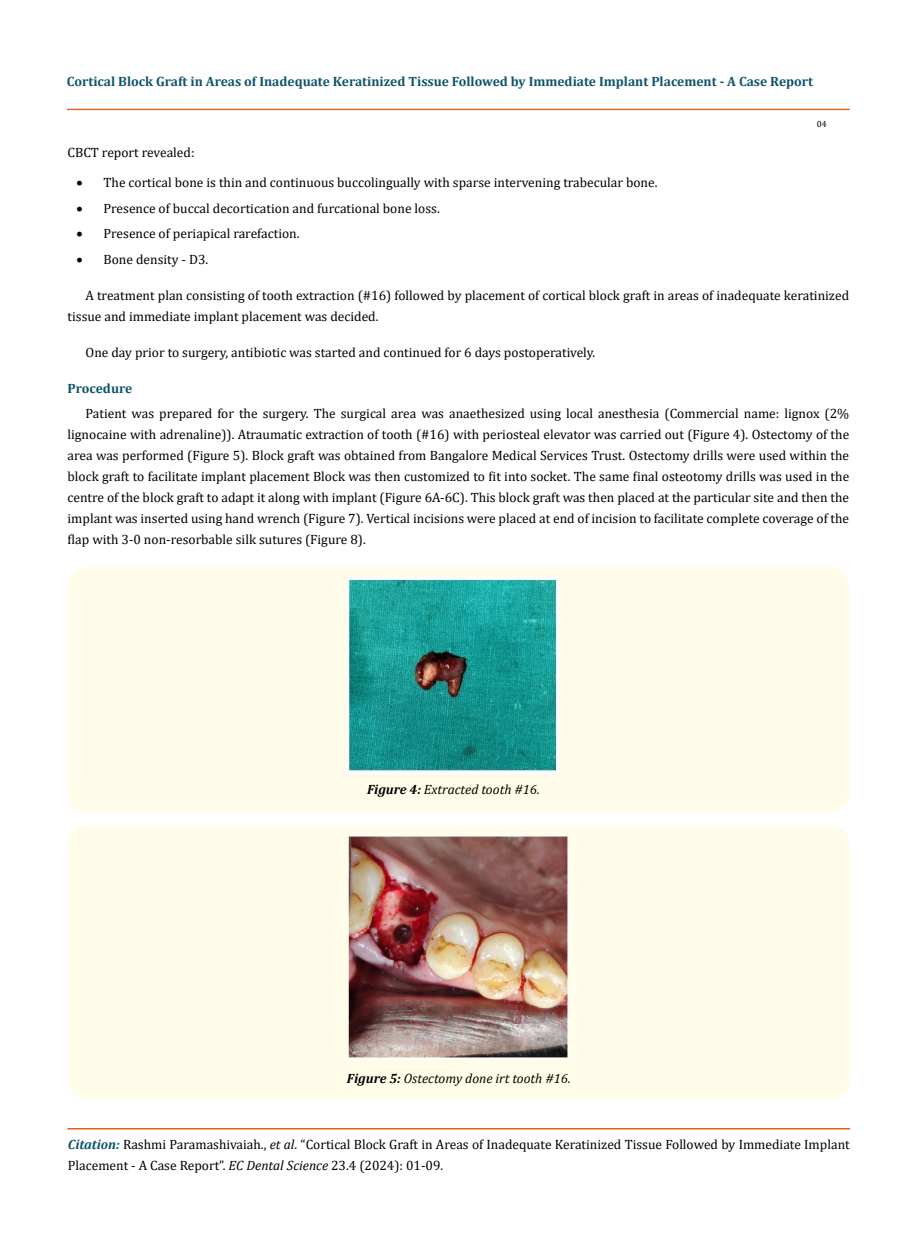
<style>
.page{position:relative;width:917px;height:1242px;background:#fff}
.page>*{position:absolute;margin:0;border:0;box-sizing:border-box;transform-origin:0 0}
.t1{font:13.5px/21px "Cambria";color:#000}
.t2{font:700 13.5px "Cambria";color:#0e546a}
.t3{font:italic 13.5px "Cambria";color:#000}
.t4{font:9px "Cambria";color:#000}
.s1{font-weight:700}
.s2{font-weight:700;font-style:italic;color:#0e546a}
.s3{font-style:italic}
</style>
<div class="page">
<div style="left:67px;top:109px;width:782px;height:1px;border:1px solid #e05d1a"></div>
<hr style="left:68px;top:1129px;width:781px;height:1px;background:#e05d1a">
<div style="left:68px;top:1128px;width:781px;height:1px;border:1px solid #e05d1a"></div>
<div style="left:68px;top:567px;width:781px;height:246px;background:#fffde9;border-radius:19px"></div>
<img style="left:348px;top:577px;width:211px;height:197px">
<div style="left:68px;top:825px;width:781px;height:275px;background:#fffde9;border-radius:19px"></div>
<img style="left:348px;top:836px;width:220px;height:223px">
<p class="t2" style="left:67px;top:72px;width:747px">Cortical Block Graft in Areas of Inadequate Keratinized Tissue Followed by Immediate Implant Placement - A Case Report</p>
<p class="t4" style="left:816px;top:118px;width:11px">04</p>
<p class="t1" style="left:67px;top:142px;width:129px">CBCT report revealed:</p>
<p class="t1" style="left:77px;top:172px;width:582px">• The cortical bone is thin and continuous buccolingually with sparse intervening trabecular bone.</p>
<p class="t1" style="left:77px;top:197px;width:365px">• Presence of buccal decortication and furcational bone loss.</p>
<p class="t1" style="left:77px;top:223px;width:224px">• Presence of periapical rarefaction.</p>
<p class="t1" style="left:77px;top:248px;width:133px">• Bone density - D3.</p>
<p class="t1" style="left:68px;top:284px;width:783px;text-indent:18px">A treatment plan consisting of tooth extraction (#16) followed by placement of cortical block graft in areas of inadequate keratinized tissue and immediate implant placement was decided.</p>
<p class="t1" style="left:86px;top:341px;width:511px">One day prior to surgery, antibiotic was started and continued for 6 days postoperatively.</p>
<p class="t2" style="left:68px;top:378px;width:66px">Procedure</p>
<p class="t1" style="left:68px;top:403px;width:783px;text-align:justify;text-indent:18px">Patient was prepared for the surgery. The surgical area was anaethesized using local anesthesia (Commercial name: lignox (2% lignocaine with adrenaline)). Atraumatic extraction of tooth (#16) with periosteal elevator was carried out (Figure 4). Ostectomy of the area was performed (Figure 5). Block graft was obtained from Bangalore Medical Services Trust. Ostectomy drills were used within the block graft to facilitate implant placement Block was then customized to fit into socket. The same final osteotomy drills was used in the centre of the block graft to adapt it along with implant (Figure 6A-6C). This block graft was then placed at the particular site and then the implant was inserted using hand wrench (Figure 7). Vertical incisions were placed at end of incision to facilitate complete coverage of the flap with 3-0 non-resorbable silk sutures (Figure 8).</p>
<p class="t3" style="left:367px;top:780px;width:174px"><span class="s1">Figure 4:</span> Extracted tooth #16.</p>
<p class="t3" style="left:347px;top:1069px;width:225px"><span class="s1">Figure 5:</span> Ostectomy done irt tooth #16.</p>
<p class="t1" style="left:68px;top:1133px;width:783px"><span class="s2">Citation:</span> Rashmi Paramashivaiah., <span class="s3">et al</span>. “Cortical Block Graft in Areas of Inadequate Keratinized Tissue Followed by Immediate Implant<br>Placement - A Case Report”. <span class="s3">EC Dental Science</span> 23.4 (2024): 01-09.</p>
</div>
